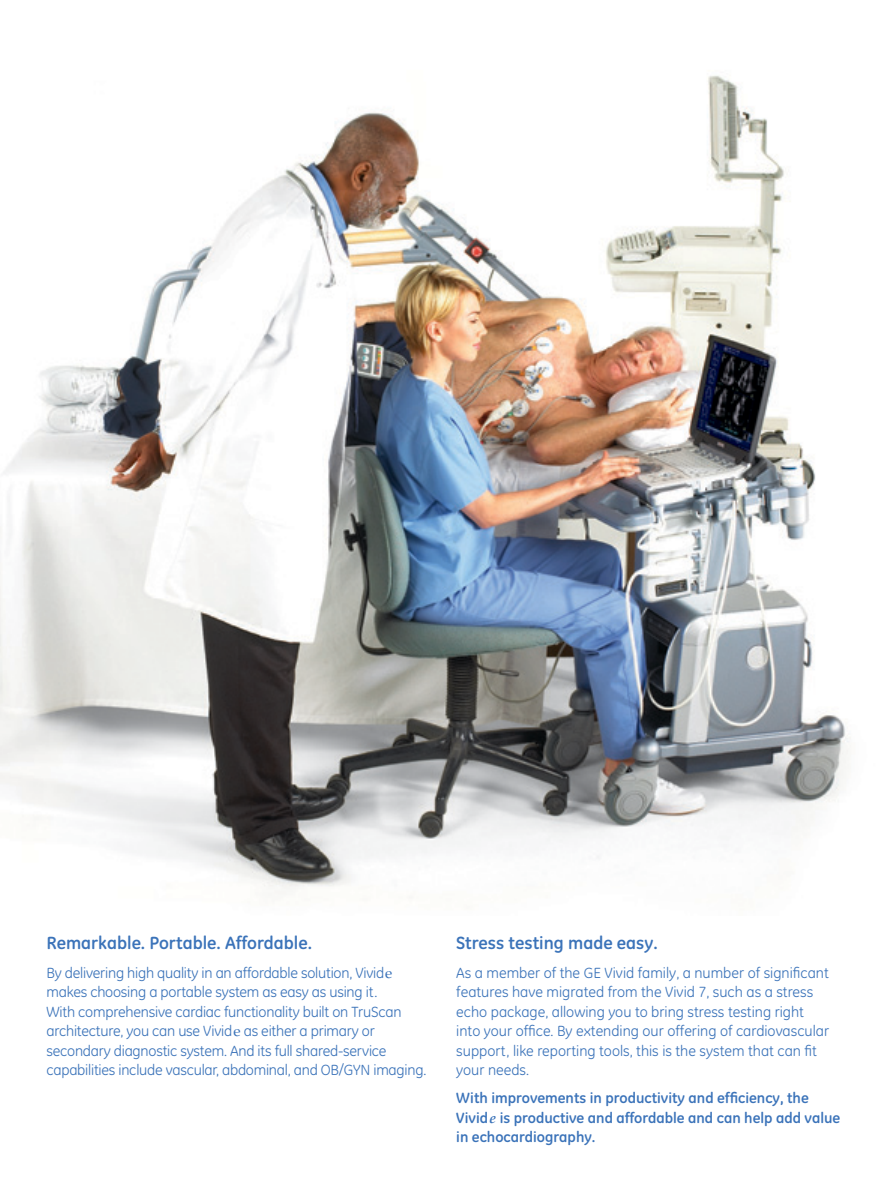
<style>
.page{position:relative;width:891px;height:1188px;background:#fff}
.page>*{position:absolute;margin:0;border:0;box-sizing:border-box;transform-origin:0 0}
.t1{font:700 18px "GE Inspira";color:#3b73b9}
.t2{font:15px/19.5px "GE Inspira";letter-spacing:-.015em;color:#3b73b9}
.t3{font:700 15px/19.5px "GE Inspira";color:#3b73b9}
.s1{font-family:"Palatino LT Std"}
.s2{font-family:"Palatino LT Std";font-style:italic}
</style>
<div class="page">
<img style="left:0;top:75px;width:851px;height:819px">
<p class="t1" style="left:46px;top:932px;width:267px">Remarkable. Portable. Affordable.</p>
<p class="t2" style="left:46px;top:963px;width:381px">By delivering high quality in an affordable solution, Vivid<span class="s1">e </span>makes choosing a portable system as easy as using it.<br>With comprehensive cardiac functionality built on TruScan architecture, you can use Vivid<span class="s1">e</span> as either a primary or secondary diagnostic system. And its full shared-service capabilities include vascular, abdominal, and OB/GYN imaging.</p>
<p class="t1" style="left:456px;top:932px;width:203px">Stress testing made easy.</p>
<p class="t2" style="left:456px;top:963px;width:374px">As a member of the GE Vivid family, a number of significant features have migrated from the Vivid 7, such as a stress echo package, allowing you to bring stress testing right into your office. By extending our offering of cardiovascular support, like reporting tools, this is the system that can fit your needs.</p>
<p class="t3" style="left:456px;top:1088px;width:386px">With improvements in productivity and efficiency, the<br>Vivid<span class="s2">e</span> is productive and affordable and can help add value in echocardiography.</p>
</div>
